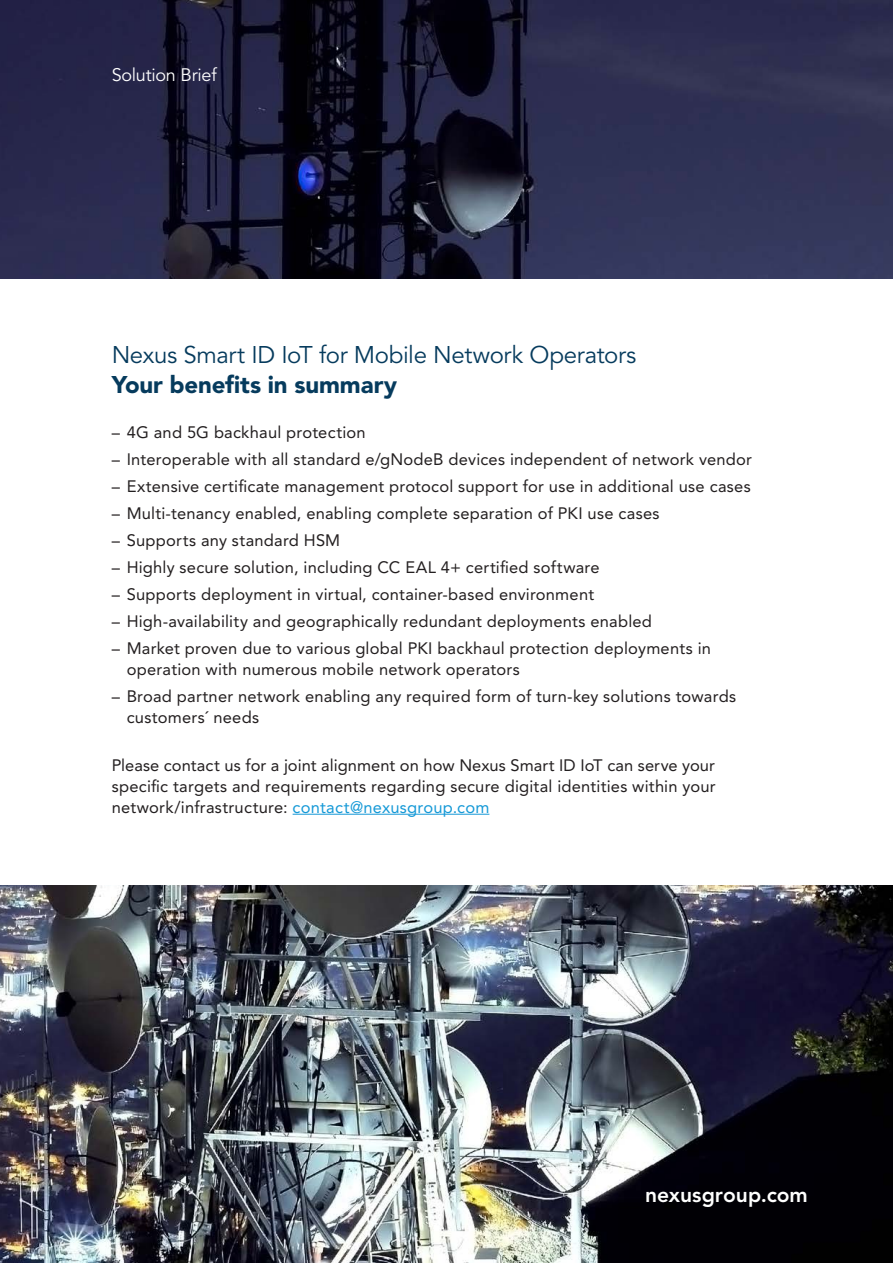
<style>
.page{position:relative;width:893px;height:1263px;background:#fff}
.page>*{position:absolute;margin:0;border:0;box-sizing:border-box;transform-origin:0 0}
.Heading_-_orange{font:24px "Avenir LT Std";letter-spacing:-.015em;color:#063b5d}
.Heading_-_orange-2{font:900 24px "Avenir LT Std";letter-spacing:-.005em;color:#063b5d}
.Heading_-_orange-3{font:800 21px "Avenir LT Std";color:#fff}
.Heading_-_orange-4{font:18px "Avenir LT Std";letter-spacing:-.015em;color:#fff}
.Subheadline{font:16.5px/21px "Avenir LT Std";letter-spacing:.015em;color:#231f20}
.s1{color:#1599d7}
</style>
<div class="page">
<img style="left:0;top:0;width:893px;height:1263px">
<div style="left:0;top:279px;width:893px;height:605px;background:#fff"></div>
<hr style="left:293px;top:814px;width:196px;height:1px;background:#1599d7">
<p class="Heading_-_orange-4" style="left:112px;top:64px;width:106px">Solution Brief</p>
<p class="Heading_-_orange" style="left:112px;top:341px;width:526px">Nexus Smart ID IoT for Mobile Network Operators</p>
<p class="Heading_-_orange-2" style="left:112px;top:370px;width:287px">Your benefits in summary</p>
<p class="Subheadline" style="left:112px;top:421px;width:256px">– 4G and 5G backhaul protection</p>
<p class="Subheadline" style="left:112px;top:448px;width:642px">– Interoperable with all standard e/gNodeB devices independent of network vendor</p>
<p class="Subheadline" style="left:112px;top:475px;width:640px">– Extensive certificate management protocol support for use in additional use cases</p>
<p class="Subheadline" style="left:112px;top:502px;width:549px">– Multi-tenancy enabled, enabling complete separation of PKI use cases</p>
<p class="Subheadline" style="left:112px;top:529px;width:230px">– Supports any standard HSM</p>
<p class="Subheadline" style="left:112px;top:556px;width:489px">– Highly secure solution, including CC EAL 4+ certified software</p>
<p class="Subheadline" style="left:112px;top:583px;width:484px">– Supports deployment in virtual, container-based environment</p>
<p class="Subheadline" style="left:112px;top:610px;width:542px">– High-availability and geographically redundant deployments enabled</p>
<p class="Subheadline" style="left:127px;top:637px;width:586px;text-indent:-15px">– Market proven due to various global PKI backhaul protection deployments in operation with numerous mobile network operators</p>
<p class="Subheadline" style="left:127px;top:685px;width:611px;text-indent:-15px">– Broad partner network enabling any required form of turn-key solutions towards customers´ needs</p>
<p class="Subheadline" style="left:112px;top:754px;width:605px">Please contact us for a joint alignment on how Nexus Smart ID IoT can serve your</p>
<p class="Subheadline" style="left:112px;top:775px;width:606px">specific targets and requirements regarding secure digital identities within your network/infrastructure: <span class="s1">contact@nexusgroup.com</span></p>
<p class="Heading_-_orange-3" style="left:645px;top:1182px;width:164px">nexusgroup.com</p>
</div>
